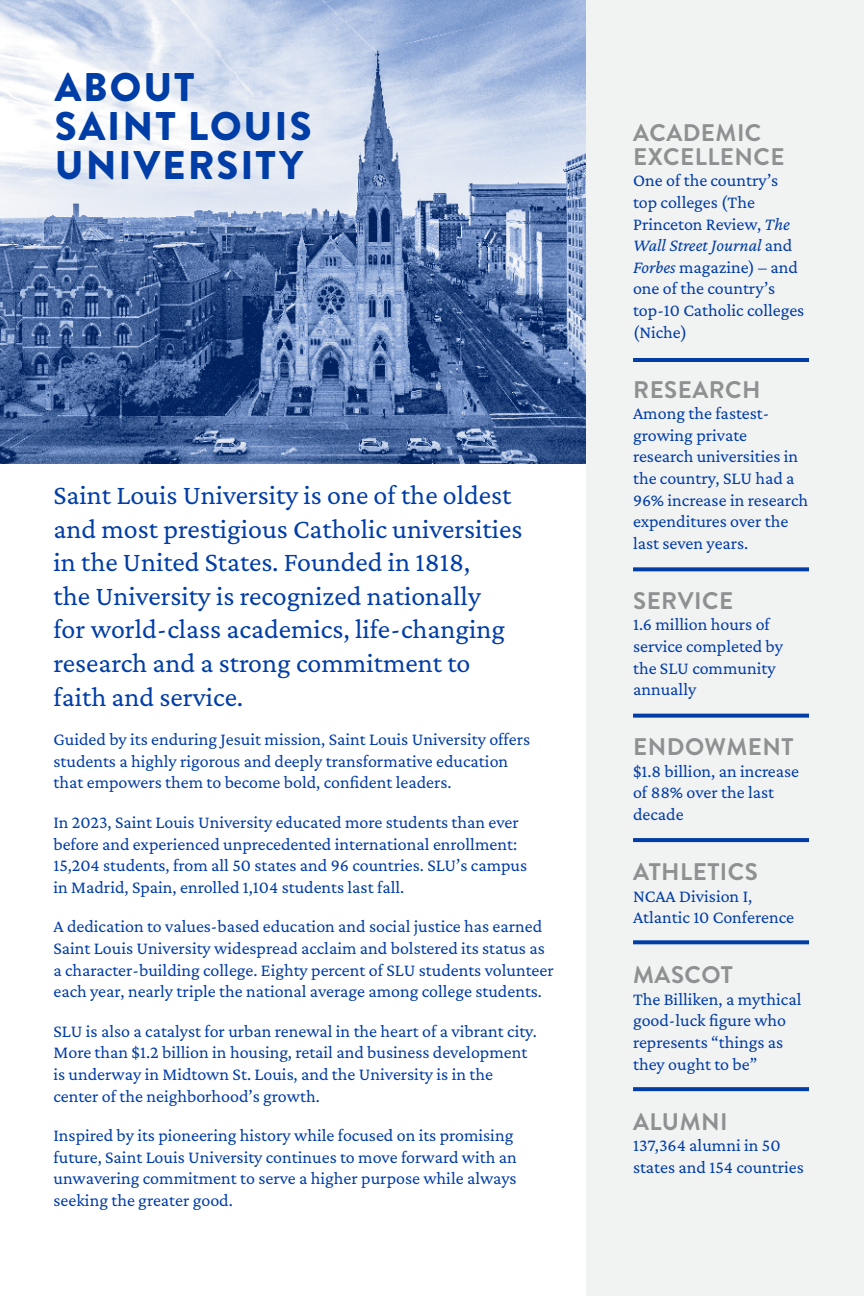
<style>
.page{position:relative;width:864px;height:1296px;background:#fff}
.page>*{position:absolute;margin:0;border:0;box-sizing:border-box;transform-origin:0 0}
.t1{font:900 40px "Brandon Grotesque";letter-spacing:.05em;color:#003da6}
.New_Big_Book_Body_Copy{font:28px/33.6px "Crimson Pro";color:#003da6}
.t2{font:700 24px/24px "Brandon Grotesque";letter-spacing:.02em;color:#8e9091}
.New_Big_Book_Body_Copy-2{font:18px/21.6px "Crimson Pro";color:#003da6}
.s1{font-style:italic}
</style>
<div class="page">
<img style="left:0;top:0;width:586px;height:464px">
<div style="left:586px;top:0;width:278px;height:1296px;background:#f1f2f2"></div>
<hr style="left:633px;top:358px;width:176px;height:4px;background:#003da6">
<svg style="left:633px;top:567px;width:176px;height:4px"></svg>
<svg style="left:633px;top:714px;width:176px;height:4px"></svg>
<svg style="left:633px;top:838px;width:176px;height:4px"></svg>
<svg style="left:633px;top:940px;width:176px;height:4px"></svg>
<svg style="left:633px;top:1087px;width:176px;height:4px"></svg>
<p class="t1" style="left:55px;top:59px;width:141px">ABOUT</p>
<p class="t1" style="left:55px;top:98px;width:258px">SAINT LOUIS</p>
<p class="t1" style="left:55px;top:137px;width:250px">UNIVERSITY</p>
<p class="New_Big_Book_Body_Copy" style="left:53px;top:478px;width:470px">Saint Louis University is one of the oldest and most prestigious Catholic universities in the United States. Founded in 1818,<br>the University is recognized nationally<br>for world-class academics, life-changing research and a strong commitment to faith and service.</p>
<p class="New_Big_Book_Body_Copy-2" style="left:53px;top:728px;width:478px">Guided by its enduring Jesuit mission, Saint Louis University offers students a highly rigorous and deeply transformative education that empowers them to become bold, confident leaders.</p>
<p class="New_Big_Book_Body_Copy-2" style="left:53px;top:811px;width:475px">In 2023, Saint Louis University educated more students than ever before and experienced unprecedented international enrollment:<br>15,204 students, from all 50 states and 96 countries. SLU’s campus in Madrid, Spain, enrolled 1,104 students last fall.</p>
<p class="New_Big_Book_Body_Copy-2" style="left:53px;top:916px;width:502px">A dedication to values-based education and social justice has earned Saint Louis University widespread acclaim and bolstered its status as a character-building college. Eighty percent of SLU students volunteer each year, nearly triple the national average among college students.</p>
<p class="New_Big_Book_Body_Copy-2" style="left:53px;top:1020px;width:485px">SLU is also a catalyst for urban renewal in the heart of a vibrant city.<br>More than $1.2 billion in housing, retail and business development is underway in Midtown St. Louis, and the University is in the center of the neighborhood’s growth.</p>
<p class="New_Big_Book_Body_Copy-2" style="left:53px;top:1124px;width:465px">Inspired by its pioneering history while focused on its promising future, Saint Louis University continues to move forward with an unwavering commitment to serve a higher purpose while always seeking the greater good.</p>
<p class="t2" style="left:633px;top:121px;width:153px">ACADEMIC<br>EXCELLENCE</p>
<p class="New_Big_Book_Body_Copy-2" style="left:633px;top:169px;width:173px">One of the country’s top colleges (The<br>Princeton Review, <span class="s1">The<br>Wall Street Journal</span> and<br><span class="s1">Forbes</span> magazine) – and one of the country’s top-10 Catholic colleges (Niche)</p>
<p class="t2" style="left:633px;top:378px;width:129px">RESEARCH</p>
<p class="New_Big_Book_Body_Copy-2" style="left:633px;top:402px;width:177px">Among the fastest&shy;growing private research universities in the country, SLU had a<br>96% increase in research expenditures over the last seven years.</p>
<p class="t2" style="left:633px;top:589px;width:101px">SERVICE</p>
<p class="New_Big_Book_Body_Copy-2" style="left:633px;top:613px;width:152px">1.6 million hours of service completed by the SLU community annually</p>
<p class="t2" style="left:633px;top:735px;width:162px">ENDOWMENT</p>
<p class="New_Big_Book_Body_Copy-2" style="left:633px;top:760px;width:168px">$1.8 billion, an increase of 88% over the last decade</p>
<p class="t2" style="left:633px;top:860px;width:126px">ATHLETICS</p>
<p class="New_Big_Book_Body_Copy-2" style="left:633px;top:885px;width:162px">NCAA Division I,<br>Atlantic 10 Conference</p>
<p class="t2" style="left:633px;top:963px;width:101px">MASCOT</p>
<p class="New_Big_Book_Body_Copy-2" style="left:633px;top:988px;width:170px">The Billiken, a mythical good-luck figure who represents “things as they ought to be”</p>
<p class="t2" style="left:633px;top:1110px;width:96px">ALUMNI</p>
<p class="New_Big_Book_Body_Copy-2" style="left:633px;top:1134px;width:172px">137,364 alumni in 50 states and 154 countries</p>
</div>
